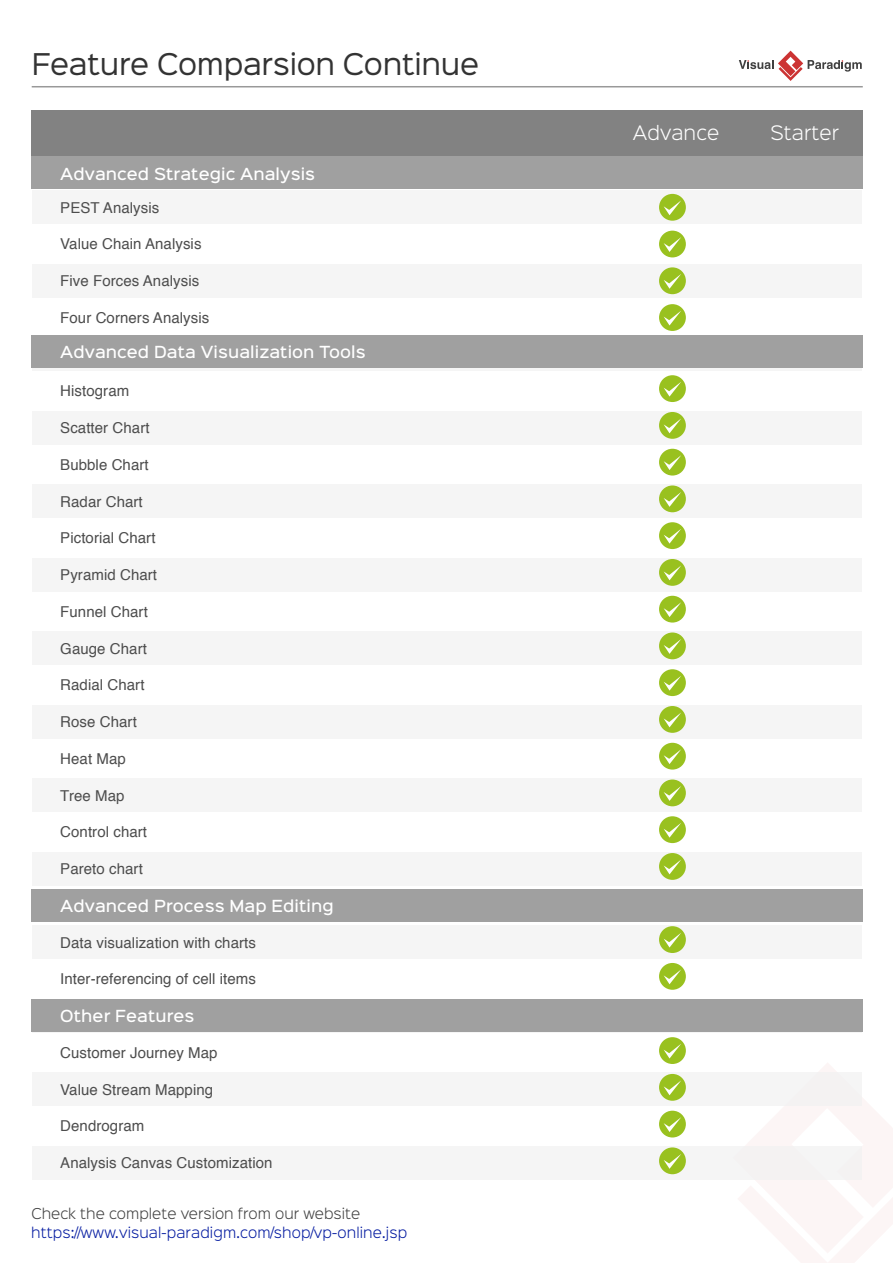
<style>
.page{position:relative;width:893px;height:1263px;background:#fff}
.page>*{position:absolute;margin:0;border:0;box-sizing:border-box;transform-origin:0 0}
.t1{font:27px "Sinkin Sans 400";letter-spacing:-.01em;color:#333}
.t2{font:300 18px "Sinkin Sans 300";letter-spacing:.005em;color:#fff}
.t3{font:15px "Helvetica";letter-spacing:.005em;color:#4d4d4d}
.t4{font:500 15px "Sinkin Sans 500";letter-spacing:.005em;color:#fff}
.t5{font:300 13.5px "Sinkin Sans 300";letter-spacing:.01em;color:#0219a0}
.t6{font:300 13.5px "Sinkin Sans 300";color:#404040}
</style>
<div class="page">
<hr style="left:32px;top:86px;width:831px;height:1px;background:#999">
<svg style="left:739px;top:51px;width:123px;height:30px"></svg>
<svg style="left:754px;top:1096px;width:108px;height:84px"></svg>
<div style="left:32px;top:1146px;width:829px;height:33px;background:#f1f1f2"></div>
<div style="left:32px;top:1072px;width:829px;height:34px;background:#f1f1f2"></div>
<div style="left:32px;top:999px;width:829px;height:33px;background:#a0a0a0"></div>
<div style="left:32px;top:925px;width:829px;height:34px;background:#f1f1f2"></div>
<div style="left:32px;top:852px;width:829px;height:33px;background:#f1f1f2"></div>
<div style="left:32px;top:778px;width:829px;height:34px;background:#f1f1f2"></div>
<div style="left:32px;top:705px;width:829px;height:33px;background:#f1f1f2"></div>
<div style="left:32px;top:631px;width:829px;height:34px;background:#f1f1f2"></div>
<div style="left:32px;top:558px;width:829px;height:33px;background:#f1f1f2"></div>
<div style="left:32px;top:484px;width:829px;height:34px;background:#f1f1f2"></div>
<div style="left:32px;top:411px;width:829px;height:33px;background:#f1f1f2"></div>
<div style="left:32px;top:337px;width:829px;height:34px;background:#f1f1f2"></div>
<div style="left:32px;top:264px;width:829px;height:33px;background:#f1f1f2"></div>
<div style="left:32px;top:190px;width:829px;height:34px;background:#f1f1f2"></div>
<div style="left:659px;top:304px;width:27px;height:27px;background:#99c11f;border-radius:50%"></div>
<svg style="left:664px;top:311px;width:17px;height:14px"></svg>
<div style="left:659px;top:267px;width:27px;height:27px;background:#99c11f;border-radius:50%"></div>
<svg style="left:664px;top:274px;width:17px;height:15px"></svg>
<div style="left:659px;top:231px;width:27px;height:26px;background:#99c11f;border-radius:50%"></div>
<svg style="left:664px;top:237px;width:17px;height:15px"></svg>
<div style="left:659px;top:194px;width:27px;height:27px;background:#99c11f;border-radius:50%"></div>
<svg style="left:664px;top:200px;width:17px;height:15px"></svg>
<div style="left:659px;top:853px;width:27px;height:27px;background:#99c11f;border-radius:50%"></div>
<svg style="left:664px;top:859px;width:17px;height:15px"></svg>
<div style="left:659px;top:816px;width:27px;height:27px;background:#99c11f;border-radius:50%"></div>
<svg style="left:664px;top:823px;width:17px;height:15px"></svg>
<div style="left:659px;top:779px;width:27px;height:27px;background:#99c11f;border-radius:50%"></div>
<svg style="left:664px;top:786px;width:17px;height:15px"></svg>
<div style="left:659px;top:743px;width:27px;height:27px;background:#99c11f;border-radius:50%"></div>
<svg style="left:664px;top:749px;width:17px;height:15px"></svg>
<div style="left:659px;top:706px;width:27px;height:27px;background:#99c11f;border-radius:50%"></div>
<svg style="left:664px;top:712px;width:17px;height:15px"></svg>
<div style="left:659px;top:669px;width:27px;height:27px;background:#99c11f;border-radius:50%"></div>
<svg style="left:664px;top:676px;width:17px;height:15px"></svg>
<div style="left:659px;top:632px;width:27px;height:27px;background:#99c11f;border-radius:50%"></div>
<svg style="left:664px;top:639px;width:17px;height:15px"></svg>
<div style="left:659px;top:596px;width:27px;height:27px;background:#99c11f;border-radius:50%"></div>
<svg style="left:664px;top:602px;width:17px;height:15px"></svg>
<div style="left:659px;top:559px;width:27px;height:27px;background:#99c11f;border-radius:50%"></div>
<svg style="left:664px;top:565px;width:17px;height:15px"></svg>
<div style="left:659px;top:522px;width:27px;height:27px;background:#99c11f;border-radius:50%"></div>
<svg style="left:664px;top:529px;width:17px;height:15px"></svg>
<div style="left:659px;top:485px;width:27px;height:27px;background:#99c11f;border-radius:50%"></div>
<svg style="left:664px;top:492px;width:17px;height:15px"></svg>
<div style="left:659px;top:449px;width:27px;height:27px;background:#99c11f;border-radius:50%"></div>
<svg style="left:664px;top:455px;width:17px;height:15px"></svg>
<div style="left:659px;top:412px;width:27px;height:27px;background:#99c11f;border-radius:50%"></div>
<svg style="left:664px;top:418px;width:17px;height:15px"></svg>
<div style="left:659px;top:375px;width:27px;height:27px;background:#99c11f;border-radius:50%"></div>
<svg style="left:664px;top:382px;width:17px;height:15px"></svg>
<div style="left:659px;top:963px;width:27px;height:27px;background:#99c11f;border-radius:50%"></div>
<svg style="left:664px;top:969px;width:17px;height:15px"></svg>
<div style="left:659px;top:926px;width:27px;height:27px;background:#99c11f;border-radius:50%"></div>
<svg style="left:664px;top:933px;width:17px;height:14px"></svg>
<div style="left:659px;top:1147px;width:27px;height:27px;background:#99c11f;border-radius:50%"></div>
<svg style="left:664px;top:1154px;width:17px;height:15px"></svg>
<div style="left:659px;top:1111px;width:27px;height:26px;background:#99c11f;border-radius:50%"></div>
<svg style="left:664px;top:1117px;width:17px;height:15px"></svg>
<div style="left:659px;top:1074px;width:27px;height:27px;background:#99c11f;border-radius:50%"></div>
<svg style="left:664px;top:1080px;width:17px;height:15px"></svg>
<div style="left:659px;top:1037px;width:27px;height:27px;background:#99c11f;border-radius:50%"></div>
<svg style="left:664px;top:1044px;width:17px;height:14px"></svg>
<div style="left:31px;top:111px;width:832px;height:46px;background:#828282"></div>
<div style="left:31px;top:156px;width:832px;height:33px;background:#a0a0a0"></div>
<div style="left:31px;top:335px;width:832px;height:33px;background:#a0a0a0"></div>
<div style="left:31px;top:889px;width:832px;height:33px;background:#a0a0a0"></div>
<div style="left:31px;top:999px;width:832px;height:32px;background:#a0a0a0"></div>
<h1 class="t1" style="left:32px;top:42px;width:449px">Feature Comparsion Continue</h1>
<p class="t4" style="left:60px;top:161px;width:256px">Advanced Strategic Analysis</p>
<p class="t3" style="left:60px;top:196px;width:101px">PEST Analysis</p>
<p class="t3" style="left:60px;top:233px;width:143px">Value Chain Analysis</p>
<p class="t3" style="left:60px;top:269px;width:140px">Five Forces Analysis</p>
<p class="t3" style="left:60px;top:306px;width:151px">Four Corners Analysis</p>
<p class="t4" style="left:60px;top:339px;width:307px">Advanced Data Visualization Tools</p>
<p class="t3" style="left:60px;top:380px;width:70px">Histogram</p>
<p class="t3" style="left:60px;top:416px;width:91px">Scatter Chart</p>
<p class="t3" style="left:60px;top:453px;width:90px">Bubble Chart</p>
<p class="t3" style="left:60px;top:490px;width:84px">Radar Chart</p>
<p class="t3" style="left:60px;top:527px;width:97px">Pictorial Chart</p>
<p class="t3" style="left:60px;top:563px;width:98px">Pyramid Chart</p>
<p class="t3" style="left:60px;top:600px;width:89px">Funnel Chart</p>
<p class="t3" style="left:60px;top:637px;width:88px">Gauge Chart</p>
<p class="t3" style="left:60px;top:674px;width:86px">Radial Chart</p>
<p class="t3" style="left:60px;top:710px;width:78px">Rose Chart</p>
<p class="t3" style="left:60px;top:747px;width:67px">Heat Map</p>
<p class="t3" style="left:60px;top:784px;width:66px">Tree Map</p>
<p class="t3" style="left:60px;top:821px;width:88px">Control chart</p>
<p class="t3" style="left:60px;top:857px;width:84px">Pareto chart</p>
<p class="t4" style="left:60px;top:893px;width:275px">Advanced Process Map Editing</p>
<p class="t3" style="left:60px;top:931px;width:197px">Data visualization with charts</p>
<p class="t3" style="left:60px;top:968px;width:197px">Inter-referencing of cell items</p>
<p class="t4" style="left:60px;top:1003px;width:136px">Other Features</p>
<p class="t3" style="left:60px;top:1041px;width:159px">Customer Journey Map</p>
<p class="t3" style="left:60px;top:1078px;width:154px">Value Stream Mapping</p>
<p class="t3" style="left:60px;top:1115px;width:86px">Dendrogram</p>
<p class="t3" style="left:60px;top:1151px;width:214px">Analysis Canvas Customization</p>
<p class="t6" style="left:31px;top:1202px;width:330px">Check the complete version from our website</p>
<p class="t5" style="left:31px;top:1222px;width:378px">https://www.visual-paradigm.com/shop/vp-online.jsp</p>
<p class="t2" style="left:633px;top:118px;width:88px">Advance</p>
<p class="t2" style="left:770px;top:118px;width:70px">Starter</p>
</div>
